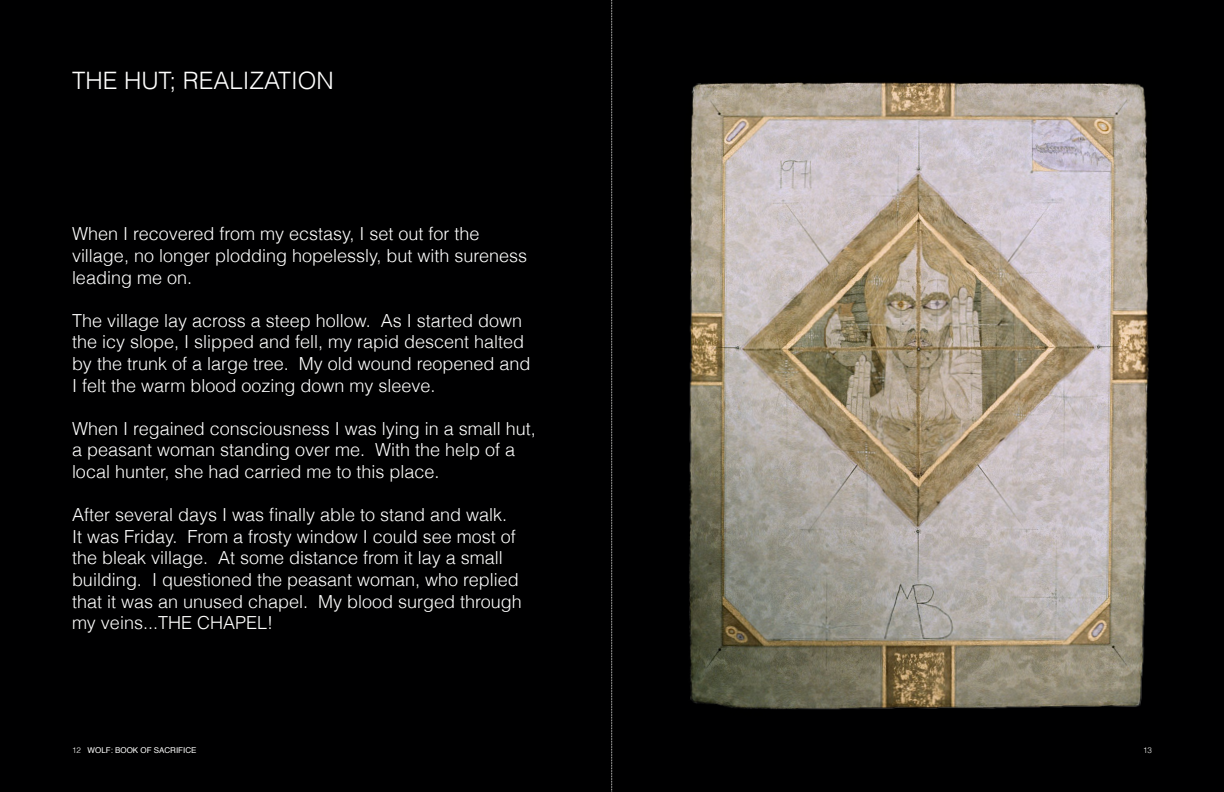
<style>
.page{position:relative;width:1224px;height:792px;background:#000001}
.page>*{position:absolute;margin:0;border:0;box-sizing:border-box;transform-origin:0 0}
.t1{font:300 24px "Helvetica";color:#fff}
.t2{font:300 18px/21.6px "Helvetica";color:#fff}
.t3{font:8px "Helvetica";color:#fff}
.t4{font:300 8px "Helvetica";color:#fff}
.s1{font-weight:300}
</style>
<div class="page">
<img style="left:689px;top:82px;width:460px;height:628px">
<svg style="left:612px;top:0;width:1px;height:792px"></svg>
<h1 class="t1" style="left:72px;top:66px;width:263px">THE HUT; REALIZATION</h1>
<p class="t2" style="left:72px;top:223px;width:457px">When I recovered from my ecstasy, I set out for the village, no longer plodding hopelessly, but with sureness leading me on.</p>
<p class="t2" style="left:72px;top:309px;width:460px">The village lay across a steep hollow. As I started down the icy slope, I slipped and fell, my rapid descent halted by the trunk of a large tree. My old wound reopened and I felt the warm blood oozing down my sleeve.</p>
<p class="t2" style="left:72px;top:417px;width:465px">When I regained consciousness I was lying in a small hut, a peasant woman standing over me. With the help of a local hunter, she had carried me to this place.</p>
<p class="t2" style="left:72px;top:504px;width:451px">After several days I was finally able to stand and walk.<br>It was Friday. From a frosty window I could see most of the bleak village. At some distance from it lay a small building. I questioned the peasant woman, who replied that it was an unused chapel. My blood surged through my veins...THE CHAPEL!</p>
<p class="t3" style="left:72px;top:744px;width:126px"><span class="s1">12</span> WOLF: BOOK OF SACRIFICE</p>
<p class="t4" style="left:1143px;top:745px;width:10px">13</p>
</div>
